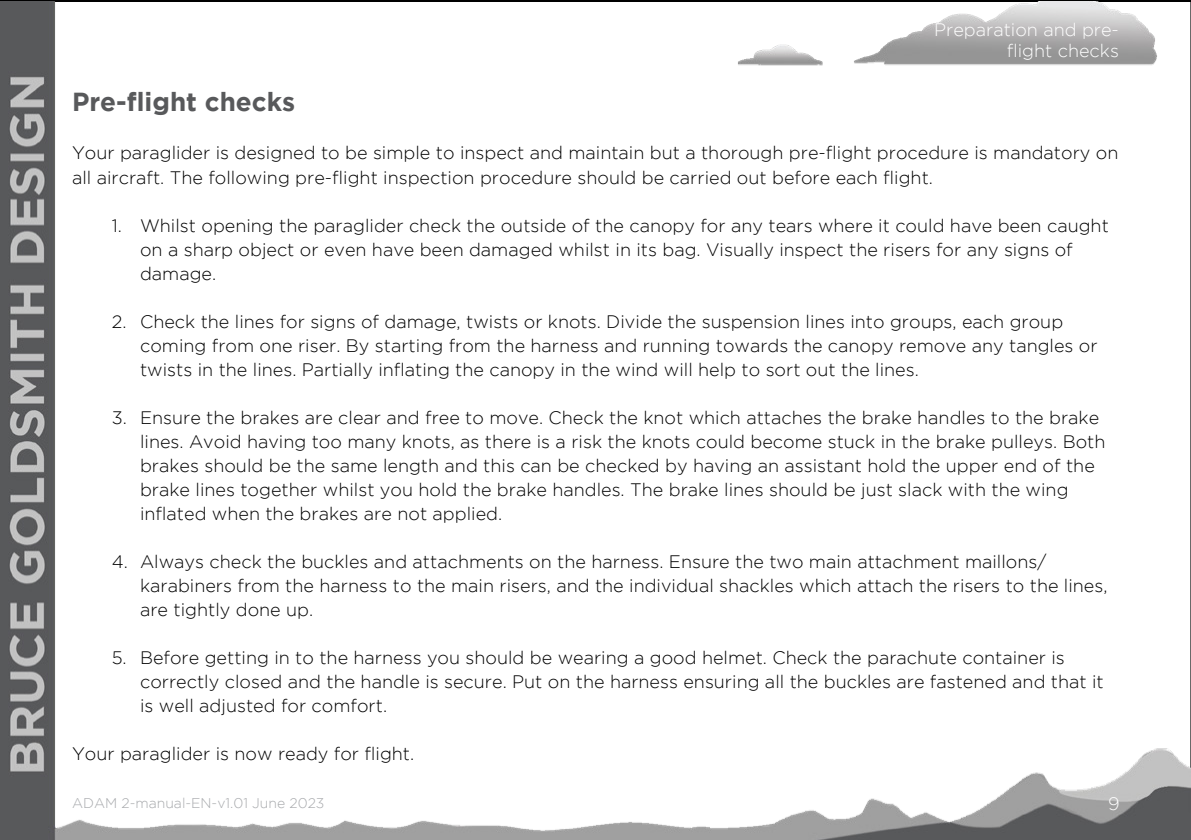
<style>
.page{position:relative;width:1191px;height:840px;background:#fff}
.page>*{position:absolute;margin:0;border:0;box-sizing:border-box;transform-origin:0 0}
.t1{font:700 26px "Gotham";color:#58595b}
.t2{font:300 18px/24px "Gotham";color:#000}
.t3{font:300 18px/21.6px "Gotham";color:#fff;text-align:right}
.t4{font:300 14px "Gotham";color:#a7a9ac}
</style>
<div class="page">
<img style="left:0;top:1px;width:1191px;height:838px">
<p class="t3" style="left:934px;top:18px;width:186px">Preparation and pre&shy;flight checks</p>
<h1 class="t1" style="left:72px;top:87px;width:225px">Pre-flight checks</h1>
<p class="t2" style="left:72px;top:141px;width:1048px">Your paraglider is designed to be simple to inspect and maintain but a thorough pre-flight procedure is mandatory on all aircraft. The following pre-flight inspection procedure should be carried out before each flight.</p>
<p class="t2" style="left:140px;top:213px;width:970px;text-indent:-28px">1. Whilst opening the paraglider check the outside of the canopy for any tears where it could have been caught on a sharp object or even have been damaged whilst in its bag. Visually inspect the risers for any signs of damage.</p>
<p class="t2" style="left:140px;top:309px;width:959px;text-indent:-28px">2. Check the lines for signs of damage, twists or knots. Divide the suspension lines into groups, each group coming from one riser. By starting from the harness and running towards the canopy remove any tangles or twists in the lines. Partially inflating the canopy in the wind will help to sort out the lines.</p>
<p class="t2" style="left:140px;top:405px;width:966px;text-indent:-28px">3. Ensure the brakes are clear and free to move. Check the knot which attaches the brake handles to the brake lines. Avoid having too many knots, as there is a risk the knots could become stuck in the brake pulleys. Both brakes should be the same length and this can be checked by having an assistant hold the upper end of the brake lines together whilst you hold the brake handles. The brake lines should be just slack with the wing inflated when the brakes are not applied.</p>
<p class="t2" style="left:140px;top:549px;width:969px;text-indent:-28px">4. Always check the buckles and attachments on the harness. Ensure the two main attachment maillons/ karabiners from the harness to the main risers, and the individual shackles which attach the risers to the lines, are tightly done up.</p>
<p class="t2" style="left:140px;top:645px;width:965px;text-indent:-28px">5. Before getting in to the harness you should be wearing a good helmet. Check the parachute container is correctly closed and the handle is secure. Put on the harness ensuring all the buckles are fastened and that it is well adjusted for comfort.</p>
<p class="t2" style="left:72px;top:741px;width:344px">Your paraglider is now ready for flight.</p>
<p class="t4" style="left:72px;top:795px;width:254px">ADAM 2-manual-EN-v1.01 June 2023</p>
<p class="t3" style="left:1108px;top:791px;width:13px">9</p>
</div>
